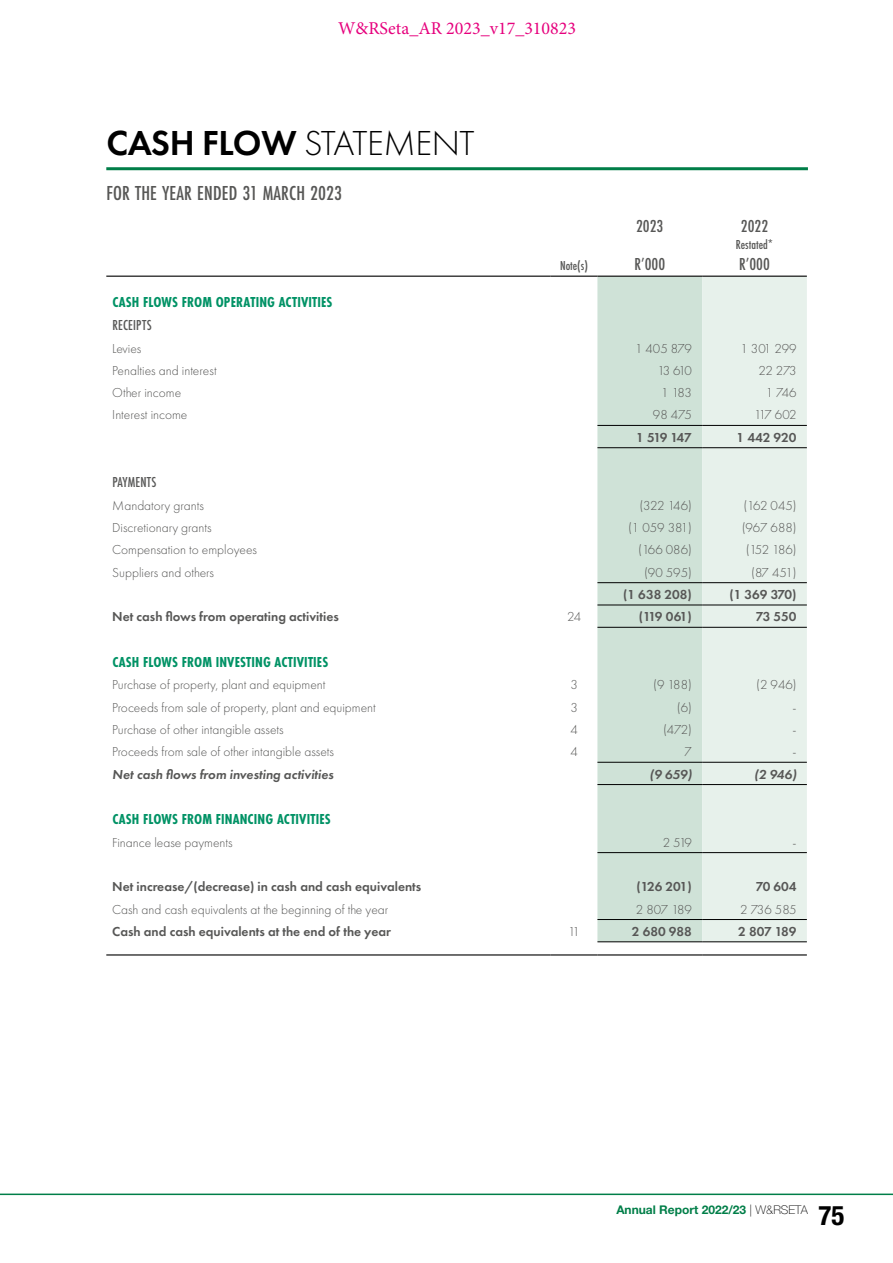
<style>
.page{position:relative;width:893px;height:1263px;background:#fff}
.page>*{position:absolute;margin:0;border:0;box-sizing:border-box;transform-origin:0 0}
.t1{font:300 36px "Futura PT";letter-spacing:-.01em;color:#000}
.t2{font:700 condensed 27px "Helvetica Neue LT Std";color:#000}
.t3{font:500 21px "Futura PT Cond";letter-spacing:.01em;color:#575756}
.t4{font:18px "Minion Pro";color:#e6007d}
.t5{font:500 18px/37.8px "Futura PT Cond";color:#575756}
.t6{font:700 15px "Futura PT Cond";letter-spacing:.01em;color:#009265}
.t7{font:500 15px "Futura PT Cond";letter-spacing:.01em;color:#575756}
.t8{font:300 13.5px "Futura PT";color:#575756}
.t9{font:600 13.5px "Futura PT";color:#575756}
.t10{font:italic 600 13.5px "Futura PT";color:#575756}
.t11{font:500 13.5px "Futura PT Cond";color:#575756}
.t12{font:700 12px "Helvetica Neue LT Std";color:#007e48}
.s1{font-weight:600}
.s2{font-weight:100;color:#000}
</style>
<div class="page">
<hr style="left:106px;top:167px;width:702px;height:3px;background:#007e48">
<div style="left:597px;top:277px;width:105px;height:664px;background:#cfe2d7"></div>
<div style="left:702px;top:277px;width:105px;height:664px;background:#e7f1eb"></div>
<hr style="left:106px;top:276px;width:445px;height:1px;background:#000">
<hr style="left:551px;top:276px;width:46px;height:1px;background:#000">
<hr style="left:597px;top:276px;width:105px;height:1px;background:#000">
<hr style="left:702px;top:276px;width:105px;height:1px;background:#000">
<hr style="left:597px;top:425px;width:105px;height:1px;background:#000">
<hr style="left:702px;top:425px;width:105px;height:1px;background:#000">
<hr style="left:597px;top:447px;width:105px;height:1px;background:#000">
<hr style="left:702px;top:447px;width:105px;height:1px;background:#000">
<hr style="left:597px;top:582px;width:105px;height:1px;background:#000">
<hr style="left:702px;top:582px;width:105px;height:1px;background:#000">
<hr style="left:597px;top:605px;width:105px;height:1px;background:#000">
<hr style="left:702px;top:605px;width:105px;height:1px;background:#000">
<hr style="left:597px;top:627px;width:105px;height:1px;background:#000">
<hr style="left:702px;top:627px;width:105px;height:1px;background:#000">
<hr style="left:597px;top:762px;width:105px;height:1px;background:#000">
<hr style="left:702px;top:762px;width:105px;height:1px;background:#000">
<hr style="left:597px;top:784px;width:105px;height:1px;background:#000">
<hr style="left:702px;top:784px;width:105px;height:1px;background:#000">
<hr style="left:597px;top:852px;width:105px;height:1px;background:#000">
<hr style="left:702px;top:852px;width:105px;height:1px;background:#000">
<hr style="left:597px;top:919px;width:105px;height:1px;background:#000">
<hr style="left:702px;top:919px;width:105px;height:1px;background:#000">
<hr style="left:597px;top:941px;width:105px;height:1px;background:#000">
<hr style="left:702px;top:941px;width:105px;height:1px;background:#000">
<hr style="left:106px;top:954px;width:445px;height:1px;background:#000">
<hr style="left:551px;top:954px;width:46px;height:1px;background:#000">
<hr style="left:597px;top:954px;width:105px;height:1px;background:#000">
<hr style="left:702px;top:954px;width:105px;height:1px;background:#000">
<hr style="left:0;top:1193px;width:893px;height:2px;background:#007e48">
<h3 class="t4" style="left:338px;top:16px;width:240px">W&amp;RSeta_AR 2023_v17_310823</h3>
<h1 class="t1" style="left:106px;top:123px;width:370px"><span class="s1">CASH FLOW</span> STATEMENT</h1>
<h3 class="t3" style="left:106px;top:181px;width:237px">FOR THE YEAR ENDED 31 MARCH 2023</h3>
<p class="t11" style="left:560px;top:258px;width:29px">Note(s)</p>
<h3 class="t5" style="left:634px;top:207px;width:32px">2023<br>R’000</h3>
<h3 class="t5" style="left:741px;top:207px;width:29px">2022</h3>
<p class="t11" style="left:736px;top:236px;width:39px">Restated*</p>
<h3 class="t5" style="left:739px;top:245px;width:32px">R’000</h3>
<p class="t6" style="left:112px;top:293px;width:222px">CASH FLOWS FROM OPERATING ACTIVITIES</p>
<p class="t7" style="left:112px;top:316px;width:41px">RECEIPTS</p>
<p class="t8" style="left:112px;top:340px;width:31px">Levies</p>
<p class="t8" style="left:635px;top:340px;width:58px">1 405 879</p>
<p class="t8" style="left:740px;top:340px;width:58px">1 301 299</p>
<p class="t8" style="left:112px;top:363px;width:106px">Penalties and interest</p>
<p class="t8" style="left:657px;top:363px;width:36px">13 610</p>
<p class="t8" style="left:758px;top:363px;width:40px">22 273</p>
<p class="t8" style="left:112px;top:385px;width:70px">Other income</p>
<p class="t8" style="left:661px;top:385px;width:32px">1 183</p>
<p class="t8" style="left:766px;top:385px;width:32px">1 746</p>
<p class="t8" style="left:112px;top:407px;width:77px">Interest income</p>
<p class="t8" style="left:653px;top:407px;width:40px">98 475</p>
<p class="t8" style="left:754px;top:407px;width:44px">117 602</p>
<p class="t9" style="left:636px;top:429px;width:57px">1 519 147</p>
<p class="t9" style="left:736px;top:429px;width:62px">1 442 920</p>
<p class="t7" style="left:112px;top:474px;width:46px">PAYMENTS</p>
<p class="t8" style="left:112px;top:498px;width:93px">Mandatory grants</p>
<p class="t8" style="left:639px;top:498px;width:54px">(322 146)</p>
<p class="t8" style="left:743px;top:498px;width:55px">(162 045)</p>
<p class="t8" style="left:112px;top:520px;width:101px">Discretionary grants</p>
<p class="t8" style="left:628px;top:520px;width:65px">(1 059 381)</p>
<p class="t8" style="left:742px;top:520px;width:56px">(967 688)</p>
<p class="t8" style="left:112px;top:542px;width:146px">Compensation to employees</p>
<p class="t8" style="left:638px;top:542px;width:55px">(166 086)</p>
<p class="t8" style="left:746px;top:542px;width:52px">(152 186)</p>
<p class="t8" style="left:112px;top:564px;width:103px">Suppliers and others</p>
<p class="t8" style="left:644px;top:564px;width:49px">(90 595)</p>
<p class="t8" style="left:751px;top:564px;width:47px">(87 451)</p>
<p class="t9" style="left:623px;top:586px;width:70px">(1 638 208)</p>
<p class="t9" style="left:729px;top:586px;width:69px">(1 369 370)</p>
<p class="t9" style="left:112px;top:608px;width:228px">Net cash flows from operating activities</p>
<p class="t8" style="left:567px;top:609px;width:16px">24</p>
<p class="t9" style="left:639px;top:608px;width:54px">(119 061)</p>
<p class="t9" style="left:756px;top:608px;width:42px">73 550</p>
<p class="t6" style="left:112px;top:653px;width:217px">CASH FLOWS FROM INVESTING ACTIVITIES</p>
<p class="t8" style="left:112px;top:677px;width:215px">Purchase of property, plant and equipment</p>
<p class="t8" style="left:570px;top:677px;width:9px">3</p>
<p class="t8" style="left:653px;top:677px;width:40px">(9 188)</p>
<p class="t8" style="left:756px;top:677px;width:42px">(2 946)</p>
<p class="t8" style="left:112px;top:699px;width:265px">Proceeds from sale of property, plant and equipment</p>
<p class="t8" style="left:570px;top:699px;width:9px">3</p>
<p class="t8" style="left:677px;top:699px;width:17px">(6)</p>
<p class="t8" style="left:793px;top:699px;width:6px">-</p>
<p class="t8" style="left:112px;top:722px;width:173px">Purchase of other intangible assets</p>
<p class="t8" style="left:570px;top:722px;width:9px">4</p>
<p class="t8" style="left:663px;top:722px;width:30px">(472)</p>
<p class="t8" style="left:793px;top:722px;width:6px">-</p>
<p class="t8" style="left:112px;top:744px;width:223px">Proceeds from sale of other intangible assets</p>
<p class="t8" style="left:570px;top:744px;width:9px">4</p>
<p class="t8" style="left:684px;top:744px;width:9px">7</p>
<p class="t8" style="left:793px;top:744px;width:6px">-</p>
<p class="t10" style="left:112px;top:765px;width:223px">Net cash flows from investing activities</p>
<p class="t10" style="left:649px;top:765px;width:44px">(9 659)</p>
<p class="t10" style="left:754px;top:765px;width:44px">(2 946)</p>
<p class="t6" style="left:112px;top:811px;width:220px">CASH FLOWS FROM FINANCING ACTIVITIES</p>
<p class="t8" style="left:112px;top:834px;width:122px">Finance lease payments</p>
<p class="t8" style="left:663px;top:834px;width:31px">2 519</p>
<p class="t8" style="left:793px;top:834px;width:6px">-</p>
<p class="t9" style="left:112px;top:878px;width:311px">Net increase/(decrease) in cash and cash equivalents</p>
<p class="t9" style="left:637px;top:878px;width:57px">(126 201)</p>
<p class="t9" style="left:756px;top:878px;width:42px">70 604</p>
<p class="t8" style="left:112px;top:901px;width:278px">Cash and cash equivalents at the beginning of the year</p>
<p class="t8" style="left:636px;top:901px;width:58px">2 807 189</p>
<p class="t8" style="left:740px;top:901px;width:58px">2 736 585</p>
<p class="t9" style="left:112px;top:923px;width:280px">Cash and cash equivalents at the end of the year</p>
<p class="t8" style="left:568px;top:924px;width:13px">11</p>
<p class="t9" style="left:632px;top:923px;width:61px">2 680 988</p>
<p class="t9" style="left:738px;top:923px;width:60px">2 807 189</p>
<p class="t12" style="left:616px;top:1202px;width:193px">Annual Report 2022/23 <span class="s2">| W&amp;RSETA</span></p>
<h2 class="t2" style="left:819px;top:1199px;width:27px">75</h2>
</div>
